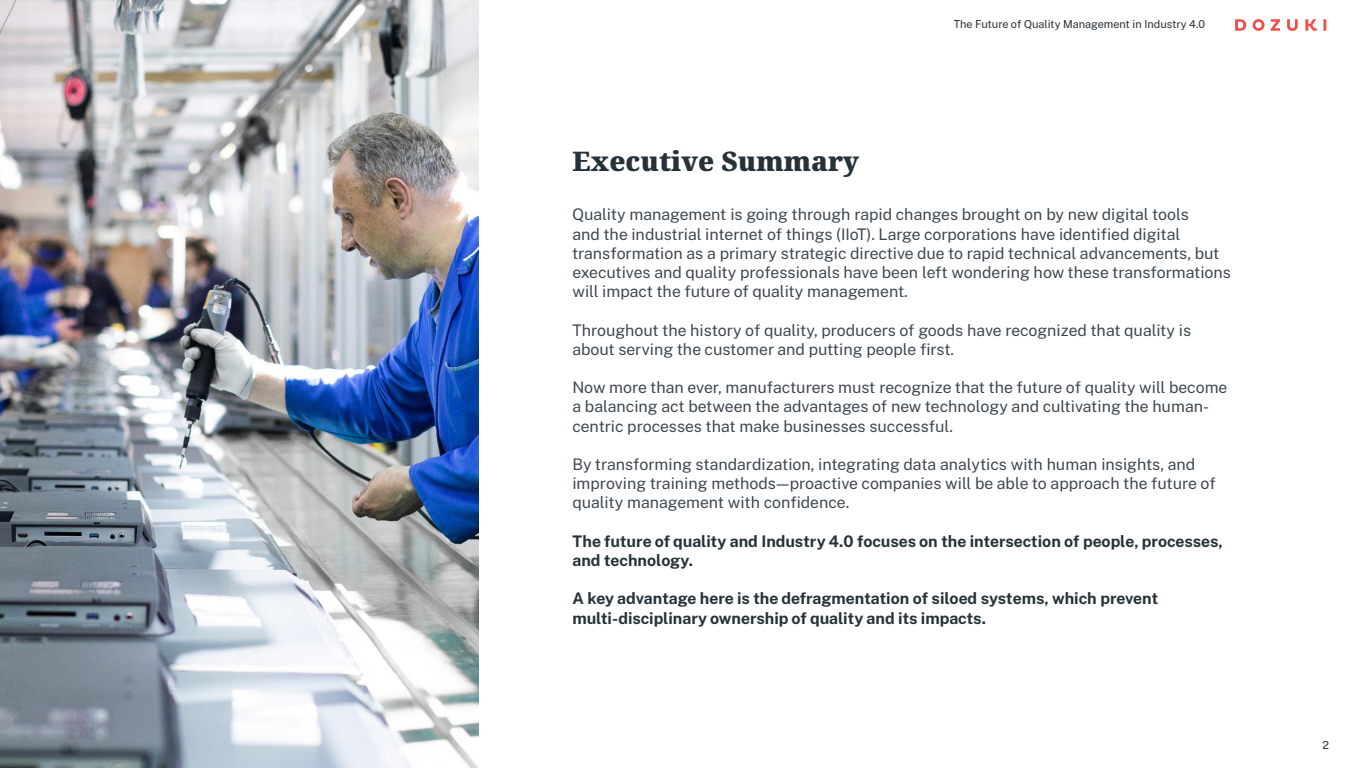
<style>
.page{position:relative;width:1366px;height:768px;background:#fff}
.page>*{position:absolute;margin:0;border:0;box-sizing:border-box;transform-origin:0 0}
.t1{font:900 27px "Noto Serif";color:#263238}
.t2{font:16px/19.2px "Public Sans";color:#3b454e}
.t3{font:700 16px/19.2px "Public Sans";color:#263238}
.t4{font:11px "Public Sans";color:#242c33}
</style>
<div class="page">
<svg style="left:1235px;top:19px;width:91px;height:12px"></svg>
<img style="left:0;top:0;width:478px;height:768px">
<h1 class="t1" style="left:572px;top:142px;width:288px">Executive Summary</h1>
<p class="t4" style="left:954px;top:16px;width:253px">The Future of Quality Management in Industry 4.0</p>
<p class="t2" style="left:572px;top:204px;width:660px">Quality management is going through rapid changes brought on by new digital tools<br>and the industrial internet of things (IIoT). Large corporations have identified digital transformation as a primary strategic directive due to rapid technical advancements, but executives and quality professionals have been left wondering how these transformations will impact the future of quality management.</p>
<p class="t2" style="left:572px;top:319px;width:620px">Throughout the history of quality, producers of goods have recognized that quality is about serving the customer and putting people first.</p>
<p class="t2" style="left:572px;top:377px;width:657px">Now more than ever, manufacturers must recognize that the future of quality will become a balancing act between the advantages of new technology and cultivating the human&shy;centric processes that make businesses successful.</p>
<p class="t2" style="left:572px;top:454px;width:645px">By transforming standardization, integrating data analytics with human insights, and improving training methods—proactive companies will be able to approach the future of quality management with confidence.</p>
<p class="t3" style="left:572px;top:531px;width:652px">The future of quality and Industry 4.0 focuses on the intersection of people, processes, and technology.</p>
<p class="t3" style="left:572px;top:588px;width:587px">A key advantage here is the defragmentation of siloed systems, which prevent multi-disciplinary ownership of quality and its impacts.</p>
<p class="t4" style="left:1323px;top:736px;width:8px">2</p>
</div>
